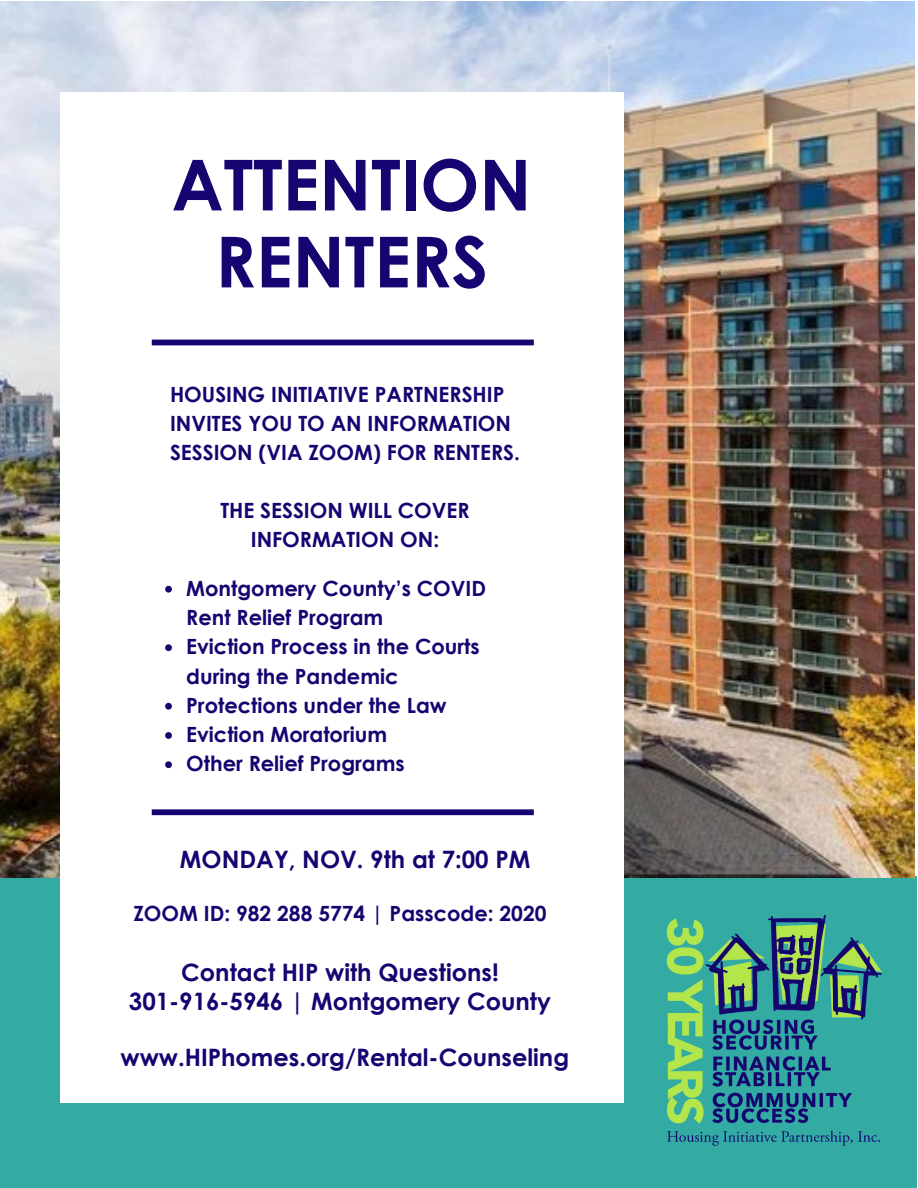
<style>
.page{position:relative;width:918px;height:1188px;background:#fff}
.page>*{position:absolute;margin:0;border:0;box-sizing:border-box;transform-origin:0 0}
.t1{font:700 70.35px/76.9px "Century Gothic";color:#140571;text-align:center}
.t2{font:700 24px/28.8px "Century Gothic";color:#140571;text-align:center}
.t3{font:700 21px/29.2px "Century Gothic";color:#140571}
</style>
<div class="page">
<div style="left:0;top:876px;width:917px;height:312px;background:#34aba2"></div>
<img style="left:666px;top:915px;width:216px;height:231px">
<img style="left:0;top:2px;width:915px;height:876px">
<div style="left:61px;top:92px;width:563px;height:1011px;background:#fff"></div>
<div style="left:152px;top:340px;width:382px;height:5px;background:#140571"></div>
<svg style="left:165px;top:586px;width:7px;height:7px"></svg>
<svg style="left:165px;top:644px;width:7px;height:7px"></svg>
<svg style="left:165px;top:703px;width:7px;height:7px"></svg>
<svg style="left:165px;top:732px;width:7px;height:7px"></svg>
<svg style="left:165px;top:761px;width:7px;height:7px"></svg>
<svg style="left:152px;top:809px;width:382px;height:6px;background:#221479"></svg>
<h1 class="t1" style="left:172px;top:144px;width:361px">ATTENTION<br>RENTERS</h1>
<p class="t3" style="left:170px;top:379px;width:351px">HOUSING INITIATIVE PARTNERSHIP<br>INVITES YOU TO AN INFORMATION<br>SESSION (VIA ZOOM) FOR RENTERS.</p>
<p class="t3" style="left:220px;top:496px;width:251px;text-align:center">THE SESSION WILL COVER<br>INFORMATION ON:</p>
<p class="t3" style="left:186px;top:573px;width:301px">Montgomery County’s COVID<br>Rent Relief Program<br>Eviction Process in the Courts during the Pandemic<br>Protections under the Law<br>Eviction Moratorium<br>Other Relief Programs</p>
<p class="t2" style="left:180px;top:844px;width:352px">MONDAY, NOV. 9th at 7:00 PM</p>
<p class="t3" style="left:133px;top:898px;width:415px">ZOOM ID: 982 288 5774 | Passcode: 2020</p>
<p class="t2" style="left:129px;top:957px;width:424px">Contact HIP with Questions!<br>301-916-5946 | Montgomery County</p>
<p class="t2" style="left:121px;top:1042px;width:450px">www.HIPhomes.org/Rental-Counseling</p>
</div>
